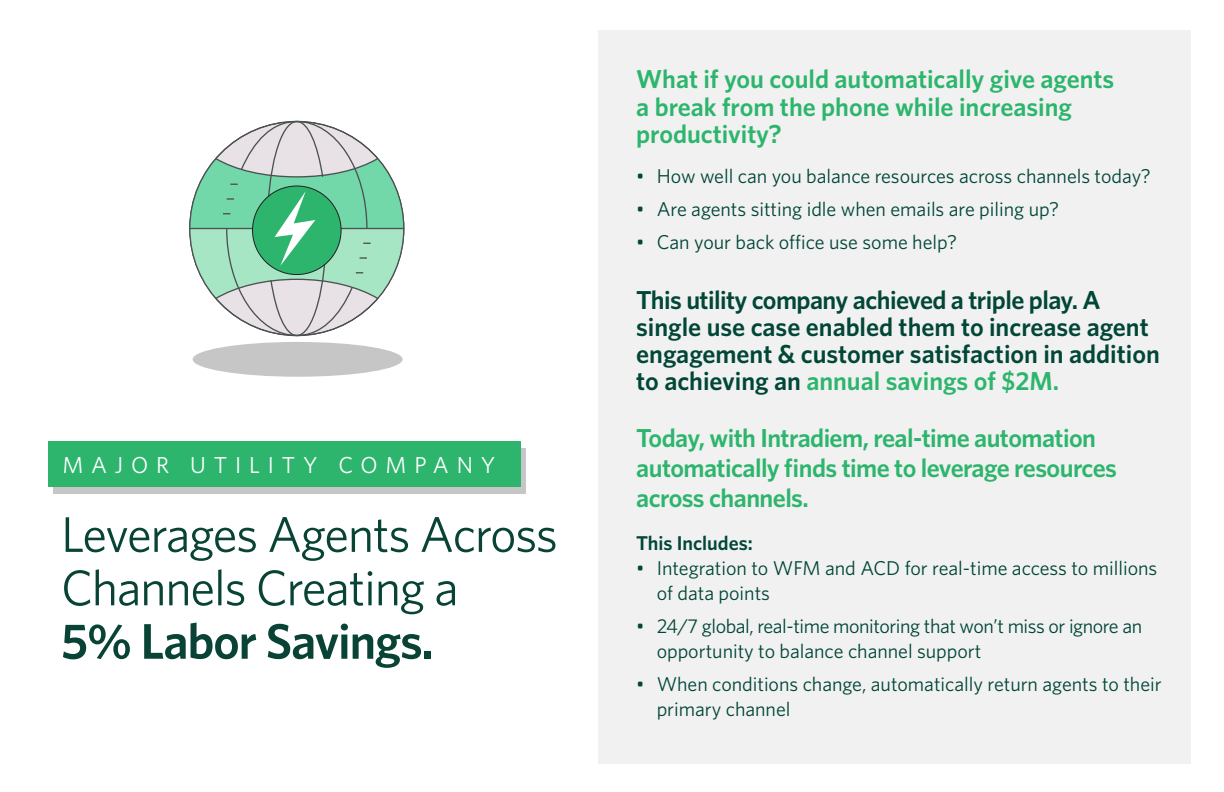
<style>
.page{position:relative;width:1224px;height:792px;background:#fff}
.page>*{position:absolute;margin:0;border:0;box-sizing:border-box;transform-origin:0 0}
.sub_paragraph{font:50.2px "Whitney";letter-spacing:-.02em;color:#084335}
.sub_paragraph-2{font:600 50.2px "Whitney";letter-spacing:-.02em;color:#084335}
.sub_paragraph-3{font:600 26px/27.2px "Whitney";color:#014637}
.sub_paragraph-4{font:600 26px/30.2px "Whitney";letter-spacing:-.02em;color:#2db56d}
.sub_paragraph-5{font:600 26px/27.6px "Whitney";color:#2db56d}
.sub_paragraph-6{font:23.2px "Whitney";letter-spacing:.34em;color:#fff}
.t1{font:20px/25px "Whitney";color:#014637}
.t2{font:20px/25px "Whitney";letter-spacing:-.02em;color:#014637}
.sub_paragraph-7{font:600 20px "Whitney";color:#014637}
.s1{color:#2db56d}
</style>
<div class="page">
<div style="left:599px;top:30px;width:592px;height:734px;background:#f1f1f1"></div>
<div style="left:193px;top:342px;width:210px;height:35px;background:#c6c6c6;border-radius:50%"></div>
<svg style="left:190px;top:121px;width:214px;height:215px"></svg>
<div style="left:53px;top:448px;width:473px;height:46px;background:#c6c6c6"></div>
<div style="left:48px;top:441px;width:473px;height:46px;background:#2db56d"></div>
<p class="sub_paragraph-6" style="left:62px;top:449px;width:435px">MAJOR UTILITY COMPANY</p>
<p class="sub_paragraph" style="left:61px;top:501px;width:498px">Leverages Agents Across</p>
<p class="sub_paragraph" style="left:61px;top:555px;width:399px">Channels Creating a</p>
<p class="sub_paragraph-2" style="left:61px;top:608px;width:374px">5% Labor Savings.</p>
<p class="sub_paragraph-5" style="left:636px;top:65px;width:480px">What if you could automatically give agents a break from the phone while increasing productivity?</p>
<p class="t1" style="left:636px;top:163px;width:516px">• How well can you balance resources across channels today?</p>
<p class="t1" style="left:636px;top:196px;width:424px">• Are agents sitting idle when emails are piling up?</p>
<p class="t1" style="left:636px;top:229px;width:322px">• Can your back office use some help?</p>
<p class="sub_paragraph-3" style="left:636px;top:285px;width:525px">This utility company achieved a triple play. A single use case enabled them to increase agent engagement &amp; customer satisfaction in addition to achieving an <span class="s1">annual savings of $2M.</span></p>
<p class="sub_paragraph-4" style="left:636px;top:422px;width:482px">Today, with Intradiem, real-time automation automatically finds time to leverage resources across channels.</p>
<p class="sub_paragraph-7" style="left:636px;top:530px;width:118px">This Includes:</p>
<p class="t1" style="left:657px;top:555px;width:502px;text-indent:-21px">• Integration to WFM and ACD for real-time access to millions of data points</p>
<p class="t2" style="left:657px;top:613px;width:487px;text-indent:-21px">• 24/7 global, real-time monitoring that won’t miss or ignore an opportunity to balance channel support</p>
<p class="t1" style="left:657px;top:671px;width:506px;text-indent:-21px">• When conditions change, automatically return agents to their primary channel</p>
</div>
